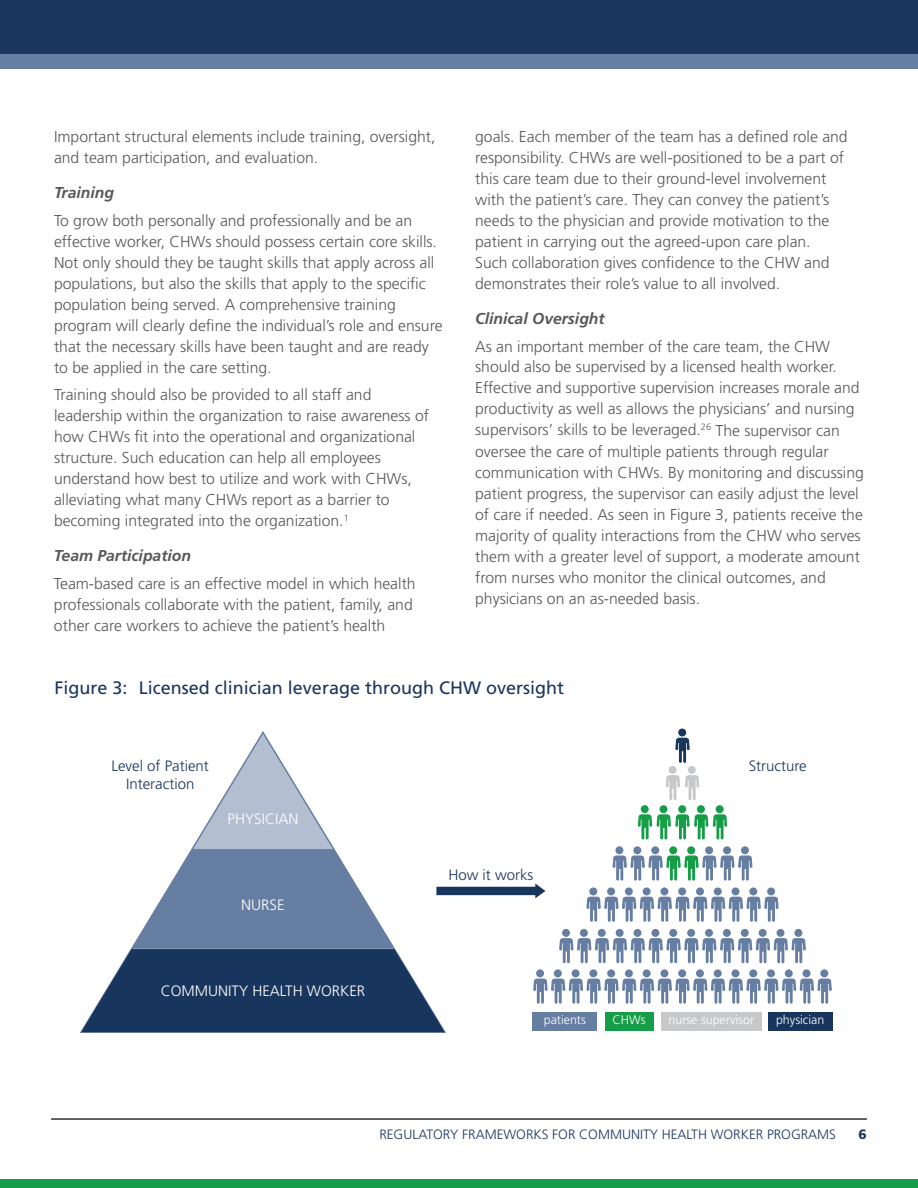
<style>
.page{position:relative;width:918px;height:1188px;background:#fff}
.page>*{position:absolute;margin:0;border:0;box-sizing:border-box;transform-origin:0 0}
.t1{font:18px "Frutiger LT Std";color:#1a355e}
.t2{font:300 15.75px/21px "Frutiger LT Std";color:#57585a}
.t3{font:italic 700 15.75px "Frutiger LT Std";color:#57585a}
.t4{font:300 15px/18px "Frutiger LT Std";color:#18355d;text-align:center}
.t5{font:300 15px "Frutiger LT Std";color:#fff}
.t6{font:300 13.5px "Frutiger LT Std";color:#1a355e}
.t7{font:900 13.5px "Frutiger LT Std";color:#1a355e}
.t8{font:300 12.45px "Frutiger LT Std";color:#fff}
</style>
<div class="page">
<div style="left:0;top:0;width:918px;height:1175px;background:#1a355e"></div>
<div style="left:0;top:54px;width:918px;height:179px;background:#677ea3"></div>
<div style="left:0;top:69px;width:918px;height:1119px;background:#fff"></div>
<div style="left:0;top:1180px;width:918px;height:8px;background:#169d48"></div>
<svg style="left:191px;top:734px;width:144px;height:115px;fill:#b3bed1"></svg>
<div style="left:678px;top:729px;width:8px;height:8px;background:#18355d;border-radius:50%"></div>
<svg style="left:675px;top:738px;width:15px;height:25px"></svg>
<div style="left:669px;top:766px;width:8px;height:8px;background:#c7c8ca;border-radius:50%"></div>
<div style="left:688px;top:766px;width:8px;height:8px;background:#c7c8ca;border-radius:50%"></div>
<svg style="left:666px;top:775px;width:33px;height:25px"></svg>
<div style="left:641px;top:805px;width:8px;height:8px;background:#169d48;border-radius:50%"></div>
<div style="left:659px;top:805px;width:8px;height:8px;background:#169d48;border-radius:50%"></div>
<div style="left:678px;top:805px;width:8px;height:8px;background:#169d48;border-radius:50%"></div>
<div style="left:697px;top:805px;width:8px;height:8px;background:#169d48;border-radius:50%"></div>
<div style="left:716px;top:805px;width:8px;height:8px;background:#169d48;border-radius:50%"></div>
<svg style="left:638px;top:814px;width:89px;height:25px"></svg>
<div style="left:615px;top:846px;width:8px;height:8px;background:#677ea3;border-radius:50%"></div>
<div style="left:633px;top:846px;width:8px;height:8px;background:#677ea3;border-radius:50%"></div>
<svg style="left:651px;top:846px;width:8px;height:8px"></svg>
<svg style="left:669px;top:846px;width:8px;height:8px"></svg>
<svg style="left:687px;top:846px;width:8px;height:8px"></svg>
<svg style="left:705px;top:846px;width:8px;height:8px"></svg>
<svg style="left:723px;top:846px;width:8px;height:8px"></svg>
<svg style="left:741px;top:846px;width:8px;height:8px"></svg>
<svg style="left:81px;top:849px;width:751px;height:183px"></svg>
<hr style="left:51px;top:1118px;width:816px;height:2px;background:#57585a">
<p class="t2" style="left:54px;top:127px;width:383px">Important structural elements include training, oversight, and team participation, and evaluation.</p>
<p class="t3" style="left:54px;top:183px;width:62px">Training</p>
<p class="t2" style="left:54px;top:210px;width:390px">To grow both personally and professionally and be an effective worker, CHWs should possess certain core skills.<br>Not only should they be taught skills that apply across all populations, but also the skills that apply to the specific population being served. A comprehensive training program will clearly define the individual’s role and ensure that the necessary skills have been taught and are ready to be applied in the care setting.</p>
<p class="t2" style="left:54px;top:385px;width:377px">Training should also be provided to all staff and leadership within the organization to raise awareness of how CHWs fit into the operational and organizational structure. Such education can help all employees understand how best to utilize and work with CHWs, alleviating what many CHWs report as a barrier to becoming integrated into the organization.<sup>1</sup></p>
<p class="t3" style="left:54px;top:546px;width:139px">Team Participation</p>
<p class="t2" style="left:54px;top:573px;width:363px">Team-based care is an effective model in which health professionals collaborate with the patient, family, and other care workers to achieve the patient’s health</p>
<p class="t2" style="left:475px;top:127px;width:374px">goals. Each member of the team has a defined role and responsibility. CHWs are well-positioned to be a part of this care team due to their ground-level involvement with the patient’s care. They can convey the patient’s needs to the physician and provide motivation to the patient in carrying out the agreed-upon care plan.<br>Such collaboration gives confidence to the CHW and demonstrates their role’s value to all involved.</p>
<p class="t3" style="left:475px;top:309px;width:131px">Clinical Oversight</p>
<p class="t2" style="left:475px;top:336px;width:390px">As an important member of the care team, the CHW should also be supervised by a licensed health worker.<br>Effective and supportive supervision increases morale and productivity as well as allows the physicians’ and nursing supervisors’ skills to be leveraged.<sup>26</sup> The supervisor can oversee the care of multiple patients through regular communication with CHWs. By monitoring and discussing patient progress, the supervisor can easily adjust the level of care if needed. As seen in Figure 3, patients receive the majority of quality interactions from the CHW who serves them with a greater level of support, a moderate amount from nurses who monitor the clinical outcomes, and physicians on an as-needed basis.</p>
<p class="t1" style="left:54px;top:677px;width:511px">Figure 3: Licensed clinician leverage through CHW oversight</p>
<p class="t4" style="left:111px;top:757px;width:99px">Level of Patient<br>Interaction</p>
<p class="t4" style="left:749px;top:757px;width:60px">Structure</p>
<p class="t5" style="left:228px;top:810px;width:72px">PHYSICIAN</p>
<p class="t5" style="left:241px;top:896px;width:45px">NURSE</p>
<p class="t5" style="left:161px;top:982px;width:206px">COMMUNITY HEALTH WORKER</p>
<p class="t4" style="left:448px;top:866px;width:87px">How it works</p>
<p class="t8" style="left:544px;top:1013px;width:44px">patients</p>
<p class="t8" style="left:612px;top:1013px;width:35px">CHWs</p>
<p class="t8" style="left:669px;top:1013px;width:87px">nurse supervisor</p>
<p class="t8" style="left:776px;top:1013px;width:50px">physician</p>
<p class="t6" style="left:379px;top:1127px;width:458px">REGULATORY FRAMEWORKS FOR COMMUNITY HEALTH WORKER PROGRAMS</p>
<p class="t7" style="left:859px;top:1126px;width:10px">6</p>
</div>
